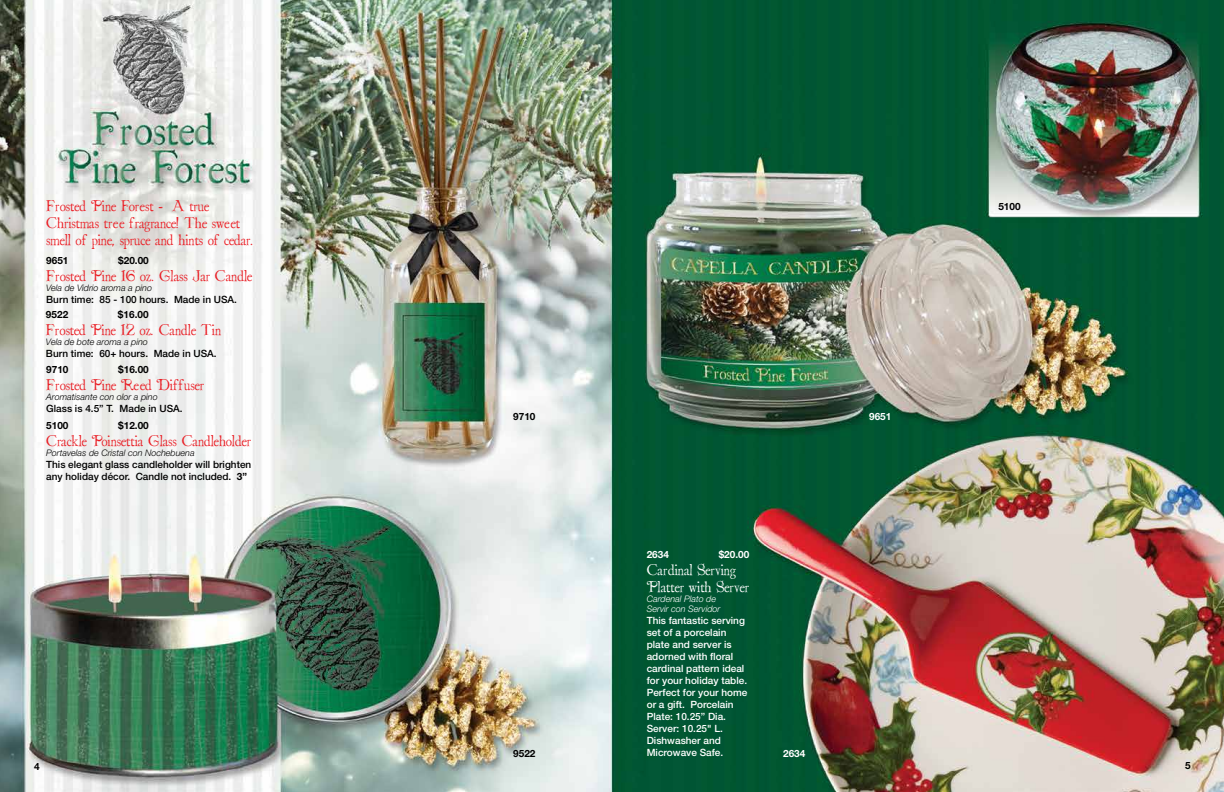
<style>
.page{position:relative;width:1224px;height:792px;background:#fff}
.page>*{position:absolute;margin:0;border:0;box-sizing:border-box;transform-origin:0 0}
.t1{font:15px "St Nicholas";color:#e91d24}
.t2{font:15px/17px "St Nicholas";color:#eb1d24}
.t3{font:15px/17px "St Nicholas";color:#fff}
.t4{font:500 10px/12px "Helvetica Neue";color:#fff}
.t5{font:500 10px/12px "Helvetica Neue";color:#000}
.t6{font:700 10px "Helvetica Neue";color:#000}
.t7{font:700 10px "Helvetica Neue";color:#fff}
.t8{font:italic 300 9px "Helvetica Neue";color:#000}
.t9{font:italic 300 9px/10px "Helvetica Neue";color:#fff}
.s1{font-weight:700}
</style>
<div class="page">
<img style="left:0;top:0;width:1224px;height:792px">
<h1 class="t2" style="left:46px;top:199px;width:209px">Frosted Pine Forest - A true<br>Christmas tree fragrance! The sweet smell of pine, spruce and hints of cedar.</h1>
<p class="t6" style="left:46px;top:254px;width:24px">9651</p>
<p class="t6" style="left:118px;top:254px;width:32px">$20.00</p>
<h1 class="t1" style="left:46px;top:269px;width:208px">Frosted Pine 16 oz. Glass Jar Candle</h1>
<p class="t8" style="left:46px;top:283px;width:107px">Vela de Vidrio aroma a pino</p>
<p class="t5" style="left:46px;top:294px;width:192px">Burn time: 85 - 100 hours. Made in USA.</p>
<p class="t6" style="left:46px;top:308px;width:24px">9522</p>
<p class="t6" style="left:118px;top:308px;width:32px">$16.00</p>
<h1 class="t1" style="left:46px;top:323px;width:177px">Frosted Pine 12 oz. Candle Tin</h1>
<p class="t8" style="left:46px;top:337px;width:103px">Vela de bote aroma a pino</p>
<p class="t5" style="left:46px;top:347px;width:172px">Burn time: 60+ hours. Made in USA.</p>
<p class="t6" style="left:46px;top:363px;width:24px">9710</p>
<p class="t6" style="left:118px;top:363px;width:32px">$16.00</p>
<h1 class="t1" style="left:46px;top:378px;width:159px">Frosted Pine Reed Diffuser</h1>
<p class="t8" style="left:46px;top:391px;width:113px">Aromatisante con olor a pino</p>
<p class="t5" style="left:46px;top:402px;width:138px">Glass is 4.5” T. Made in USA.</p>
<p class="t6" style="left:46px;top:419px;width:24px">5100</p>
<p class="t6" style="left:118px;top:419px;width:32px">$12.00</p>
<h1 class="t1" style="left:46px;top:434px;width:206px">Crackle Poinsettia Glass Candleholder</h1>
<p class="t8" style="left:46px;top:447px;width:150px">Portavelas de Cristal con Nochebuena</p>
<p class="t5" style="left:46px;top:458px;width:207px">This elegant glass candleholder will brighten any holiday décor. Candle not included. <span class="s1">3”</span></p>
<p class="t6" style="left:513px;top:410px;width:24px">9710</p>
<p class="t6" style="left:513px;top:747px;width:24px">9522</p>
<p class="t7" style="left:647px;top:548px;width:24px">2634</p>
<p class="t7" style="left:719px;top:548px;width:32px">$20.00</p>
<h1 class="t3" style="left:647px;top:563px;width:104px">Cardinal Serving<br>Platter with Server</h1>
<p class="t9" style="left:647px;top:593px;width:75px">Cardenal Plato de<br>Servir con Servidor</p>
<p class="t4" style="left:647px;top:614px;width:102px">This fantastic serving set of a porcelain plate and server is adorned with floral cardinal pattern ideal for your holiday table.<br>Perfect for your home or a gift. Porcelain<br>Plate: 10.25” Dia.<br>Server: 10.25" L.<br>Dishwasher and<br>Microwave Safe.</p>
<p class="t7" style="left:783px;top:747px;width:24px">2634</p>
<p class="t7" style="left:869px;top:410px;width:24px">9651</p>
<p class="t6" style="left:998px;top:201px;width:24px">5100</p>
<p class="t6" style="left:34px;top:760px;width:7px">4</p>
<p class="t6" style="left:1185px;top:759px;width:7px">5</p>
</div>
